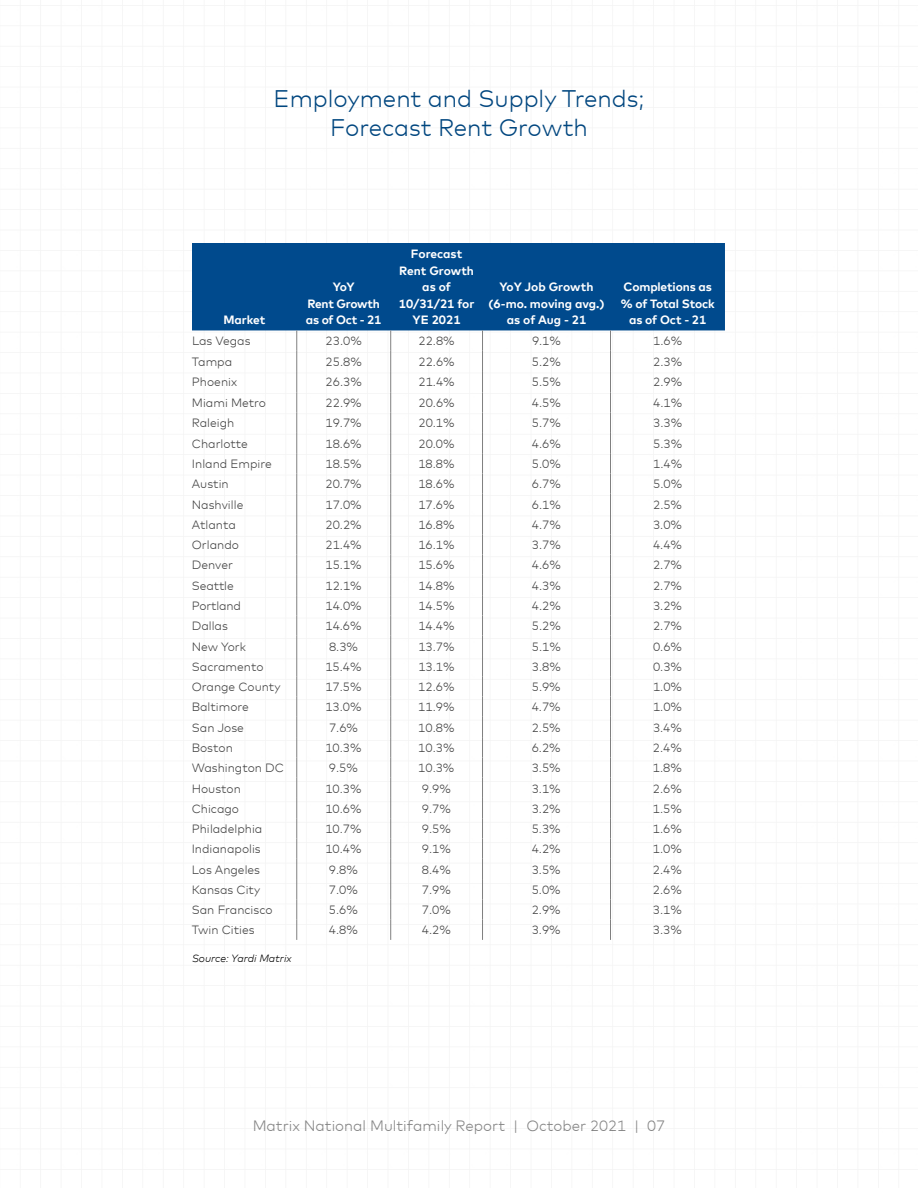
<style>
.page{position:relative;width:918px;height:1188px;background:#fff}
.page>*{position:absolute;margin:0;border:0;box-sizing:border-box;transform-origin:0 0}
.t1{font:300 24px/28.8px "Mark Offc Pro";color:#00467f;text-align:center}
.t2{font:300 15px "Mark Offc Pro";color:#808080}
.t3{font:300 12px "Mark Offc Pro";color:#414141}
.t4{font:700 12px/16.5px "Mark Offc Pro";letter-spacing:-.01em;color:#fff;text-align:center}
.t5{font:italic 300 10.5px "Mark Offc Pro";color:#000}
</style>
<div class="page">
<div style="left:192px;top:243px;width:533px;height:87px;background:#004a8d"></div>
<svg style="left:297px;top:330px;width:1px;height:610px"></svg>
<svg style="left:390px;top:330px;width:1px;height:610px"></svg>
<svg style="left:482px;top:330px;width:1px;height:610px"></svg>
<svg style="left:610px;top:330px;width:1px;height:610px"></svg>
<h1 class="t1" style="left:274px;top:83px;width:372px">Employment and Supply Trends;<br>Forecast Rent Growth</h1>
<p class="t4" style="left:223px;top:311px;width:44px">Market</p>
<p class="t4" style="left:306px;top:278px;width:77px">YoY<br>Rent Growth as of Oct - 21</p>
<p class="t4" style="left:399px;top:245px;width:77px">Forecast<br>Rent Growth as of<br>10/31/21 for<br>YE 2021</p>
<p class="t4" style="left:489px;top:278px;width:117px">YoY Job Growth (6-mo. moving avg.) as of Aug - 21</p>
<p class="t4" style="left:621px;top:278px;width:96px">Completions as % of Total Stock as of Oct - 21</p>
<p class="t3" style="left:192px;top:332px;width:60px">Las Vegas</p>
<p class="t3" style="left:326px;top:332px;width:38px">23.0%</p>
<p class="t3" style="left:419px;top:332px;width:38px">22.8%</p>
<p class="t3" style="left:532px;top:332px;width:30px">9.1%</p>
<p class="t3" style="left:653px;top:332px;width:30px">1.6%</p>
<p class="t3" style="left:192px;top:352px;width:42px">Tampa</p>
<p class="t3" style="left:326px;top:352px;width:38px">25.8%</p>
<p class="t3" style="left:419px;top:352px;width:38px">22.6%</p>
<p class="t3" style="left:532px;top:352px;width:30px">5.2%</p>
<p class="t3" style="left:653px;top:352px;width:30px">2.3%</p>
<p class="t3" style="left:192px;top:373px;width:47px">Phoenix</p>
<p class="t3" style="left:326px;top:373px;width:38px">26.3%</p>
<p class="t3" style="left:419px;top:373px;width:38px">21.4%</p>
<p class="t3" style="left:532px;top:373px;width:30px">5.5%</p>
<p class="t3" style="left:653px;top:373px;width:30px">2.9%</p>
<p class="t3" style="left:192px;top:394px;width:76px">Miami Metro</p>
<p class="t3" style="left:326px;top:394px;width:38px">22.9%</p>
<p class="t3" style="left:418px;top:394px;width:38px">20.6%</p>
<p class="t3" style="left:532px;top:394px;width:30px">4.5%</p>
<p class="t3" style="left:653px;top:394px;width:30px">4.1%</p>
<p class="t3" style="left:192px;top:414px;width:44px">Raleigh</p>
<p class="t3" style="left:326px;top:414px;width:38px">19.7%</p>
<p class="t3" style="left:418px;top:414px;width:38px">20.1%</p>
<p class="t3" style="left:532px;top:414px;width:30px">5.7%</p>
<p class="t3" style="left:653px;top:414px;width:30px">3.3%</p>
<p class="t3" style="left:192px;top:435px;width:58px">Charlotte</p>
<p class="t3" style="left:326px;top:435px;width:38px">18.6%</p>
<p class="t3" style="left:418px;top:435px;width:38px">20.0%</p>
<p class="t3" style="left:532px;top:435px;width:30px">4.6%</p>
<p class="t3" style="left:653px;top:435px;width:30px">5.3%</p>
<p class="t3" style="left:192px;top:455px;width:81px">Inland Empire</p>
<p class="t3" style="left:326px;top:455px;width:38px">18.5%</p>
<p class="t3" style="left:418px;top:455px;width:38px">18.8%</p>
<p class="t3" style="left:532px;top:455px;width:30px">5.0%</p>
<p class="t3" style="left:653px;top:455px;width:30px">1.4%</p>
<p class="t3" style="left:192px;top:475px;width:38px">Austin</p>
<p class="t3" style="left:326px;top:475px;width:38px">20.7%</p>
<p class="t3" style="left:418px;top:475px;width:38px">18.6%</p>
<p class="t3" style="left:532px;top:475px;width:30px">6.7%</p>
<p class="t3" style="left:653px;top:475px;width:30px">5.0%</p>
<p class="t3" style="left:192px;top:495px;width:53px">Nashville</p>
<p class="t3" style="left:326px;top:495px;width:38px">17.0%</p>
<p class="t3" style="left:418px;top:495px;width:38px">17.6%</p>
<p class="t3" style="left:532px;top:495px;width:30px">6.1%</p>
<p class="t3" style="left:653px;top:495px;width:30px">2.5%</p>
<p class="t3" style="left:192px;top:516px;width:46px">Atlanta</p>
<p class="t3" style="left:326px;top:516px;width:38px">20.2%</p>
<p class="t3" style="left:418px;top:516px;width:38px">16.8%</p>
<p class="t3" style="left:532px;top:516px;width:30px">4.7%</p>
<p class="t3" style="left:653px;top:516px;width:30px">3.0%</p>
<p class="t3" style="left:192px;top:536px;width:49px">Orlando</p>
<p class="t3" style="left:326px;top:536px;width:38px">21.4%</p>
<p class="t3" style="left:418px;top:536px;width:38px">16.1%</p>
<p class="t3" style="left:532px;top:536px;width:30px">3.7%</p>
<p class="t3" style="left:653px;top:536px;width:30px">4.4%</p>
<p class="t3" style="left:192px;top:556px;width:43px">Denver</p>
<p class="t3" style="left:326px;top:556px;width:38px">15.1%</p>
<p class="t3" style="left:418px;top:556px;width:38px">15.6%</p>
<p class="t3" style="left:532px;top:556px;width:30px">4.6%</p>
<p class="t3" style="left:653px;top:556px;width:30px">2.7%</p>
<p class="t3" style="left:192px;top:577px;width:43px">Seattle</p>
<p class="t3" style="left:326px;top:577px;width:38px">12.1%</p>
<p class="t3" style="left:418px;top:577px;width:38px">14.8%</p>
<p class="t3" style="left:532px;top:577px;width:30px">4.3%</p>
<p class="t3" style="left:653px;top:577px;width:30px">2.7%</p>
<p class="t3" style="left:192px;top:597px;width:51px">Portland</p>
<p class="t3" style="left:325px;top:597px;width:38px">14.0%</p>
<p class="t3" style="left:418px;top:597px;width:38px">14.5%</p>
<p class="t3" style="left:532px;top:597px;width:30px">4.2%</p>
<p class="t3" style="left:653px;top:597px;width:30px">3.2%</p>
<p class="t3" style="left:192px;top:617px;width:38px">Dallas</p>
<p class="t3" style="left:325px;top:617px;width:38px">14.6%</p>
<p class="t3" style="left:418px;top:617px;width:38px">14.4%</p>
<p class="t3" style="left:532px;top:617px;width:30px">5.2%</p>
<p class="t3" style="left:653px;top:617px;width:30px">2.7%</p>
<p class="t3" style="left:192px;top:637px;width:56px">New York</p>
<p class="t3" style="left:329px;top:637px;width:30px">8.3%</p>
<p class="t3" style="left:418px;top:637px;width:38px">13.7%</p>
<p class="t3" style="left:532px;top:637px;width:30px">5.1%</p>
<p class="t3" style="left:653px;top:637px;width:30px">0.6%</p>
<p class="t3" style="left:192px;top:658px;width:73px">Sacramento</p>
<p class="t3" style="left:325px;top:658px;width:38px">15.4%</p>
<p class="t3" style="left:418px;top:658px;width:38px">13.1%</p>
<p class="t3" style="left:532px;top:658px;width:30px">3.8%</p>
<p class="t3" style="left:653px;top:658px;width:30px">0.3%</p>
<p class="t3" style="left:192px;top:678px;width:90px">Orange County</p>
<p class="t3" style="left:325px;top:678px;width:38px">17.5%</p>
<p class="t3" style="left:418px;top:678px;width:38px">12.6%</p>
<p class="t3" style="left:532px;top:678px;width:30px">5.9%</p>
<p class="t3" style="left:653px;top:678px;width:30px">1.0%</p>
<p class="t3" style="left:192px;top:698px;width:59px">Baltimore</p>
<p class="t3" style="left:325px;top:698px;width:38px">13.0%</p>
<p class="t3" style="left:418px;top:698px;width:38px">11.9%</p>
<p class="t3" style="left:532px;top:698px;width:30px">4.7%</p>
<p class="t3" style="left:653px;top:698px;width:30px">1.0%</p>
<p class="t3" style="left:192px;top:718px;width:54px">San Jose</p>
<p class="t3" style="left:329px;top:718px;width:30px">7.6%</p>
<p class="t3" style="left:418px;top:718px;width:38px">10.8%</p>
<p class="t3" style="left:532px;top:718px;width:30px">2.5%</p>
<p class="t3" style="left:653px;top:718px;width:30px">3.4%</p>
<p class="t3" style="left:192px;top:739px;width:43px">Boston</p>
<p class="t3" style="left:325px;top:739px;width:38px">10.3%</p>
<p class="t3" style="left:418px;top:739px;width:38px">10.3%</p>
<p class="t3" style="left:532px;top:739px;width:30px">6.2%</p>
<p class="t3" style="left:653px;top:739px;width:30px">2.4%</p>
<p class="t3" style="left:192px;top:759px;width:94px">Washington DC</p>
<p class="t3" style="left:329px;top:759px;width:30px">9.5%</p>
<p class="t3" style="left:418px;top:759px;width:38px">10.3%</p>
<p class="t3" style="left:532px;top:759px;width:30px">3.5%</p>
<p class="t3" style="left:653px;top:759px;width:30px">1.8%</p>
<p class="t3" style="left:192px;top:779px;width:51px">Houston</p>
<p class="t3" style="left:325px;top:779px;width:38px">10.3%</p>
<p class="t3" style="left:422px;top:779px;width:30px">9.9%</p>
<p class="t3" style="left:532px;top:779px;width:30px">3.1%</p>
<p class="t3" style="left:653px;top:779px;width:30px">2.6%</p>
<p class="t3" style="left:192px;top:800px;width:49px">Chicago</p>
<p class="t3" style="left:325px;top:800px;width:38px">10.6%</p>
<p class="t3" style="left:422px;top:800px;width:30px">9.7%</p>
<p class="t3" style="left:532px;top:800px;width:30px">3.2%</p>
<p class="t3" style="left:653px;top:800px;width:30px">1.5%</p>
<p class="t3" style="left:192px;top:820px;width:72px">Philadelphia</p>
<p class="t3" style="left:325px;top:820px;width:38px">10.7%</p>
<p class="t3" style="left:422px;top:820px;width:30px">9.5%</p>
<p class="t3" style="left:532px;top:820px;width:30px">5.3%</p>
<p class="t3" style="left:653px;top:820px;width:30px">1.6%</p>
<p class="t3" style="left:192px;top:840px;width:71px">Indianapolis</p>
<p class="t3" style="left:325px;top:840px;width:38px">10.4%</p>
<p class="t3" style="left:422px;top:840px;width:30px">9.1%</p>
<p class="t3" style="left:532px;top:840px;width:30px">4.2%</p>
<p class="t3" style="left:653px;top:840px;width:30px">1.0%</p>
<p class="t3" style="left:192px;top:860px;width:70px">Los Angeles</p>
<p class="t3" style="left:329px;top:860px;width:30px">9.8%</p>
<p class="t3" style="left:422px;top:860px;width:30px">8.4%</p>
<p class="t3" style="left:532px;top:860px;width:30px">3.5%</p>
<p class="t3" style="left:653px;top:860px;width:30px">2.4%</p>
<p class="t3" style="left:192px;top:881px;width:70px">Kansas City</p>
<p class="t3" style="left:329px;top:881px;width:30px">7.0%</p>
<p class="t3" style="left:422px;top:881px;width:30px">7.9%</p>
<p class="t3" style="left:532px;top:881px;width:30px">5.0%</p>
<p class="t3" style="left:653px;top:881px;width:30px">2.6%</p>
<p class="t3" style="left:192px;top:901px;width:82px">San Francisco</p>
<p class="t3" style="left:329px;top:901px;width:30px">5.6%</p>
<p class="t3" style="left:422px;top:901px;width:30px">7.0%</p>
<p class="t3" style="left:532px;top:901px;width:30px">2.9%</p>
<p class="t3" style="left:653px;top:901px;width:30px">3.1%</p>
<p class="t3" style="left:192px;top:921px;width:64px">Twin Cities</p>
<p class="t3" style="left:329px;top:921px;width:30px">4.8%</p>
<p class="t3" style="left:422px;top:921px;width:30px">4.2%</p>
<p class="t3" style="left:532px;top:921px;width:30px">3.9%</p>
<p class="t3" style="left:653px;top:921px;width:30px">3.3%</p>
<p class="t5" style="left:192px;top:951px;width:101px">Source: Yardi Matrix</p>
<p class="t2" style="left:253px;top:1115px;width:414px">Matrix National Multifamily Report | October 2021 | 07</p>
</div>
